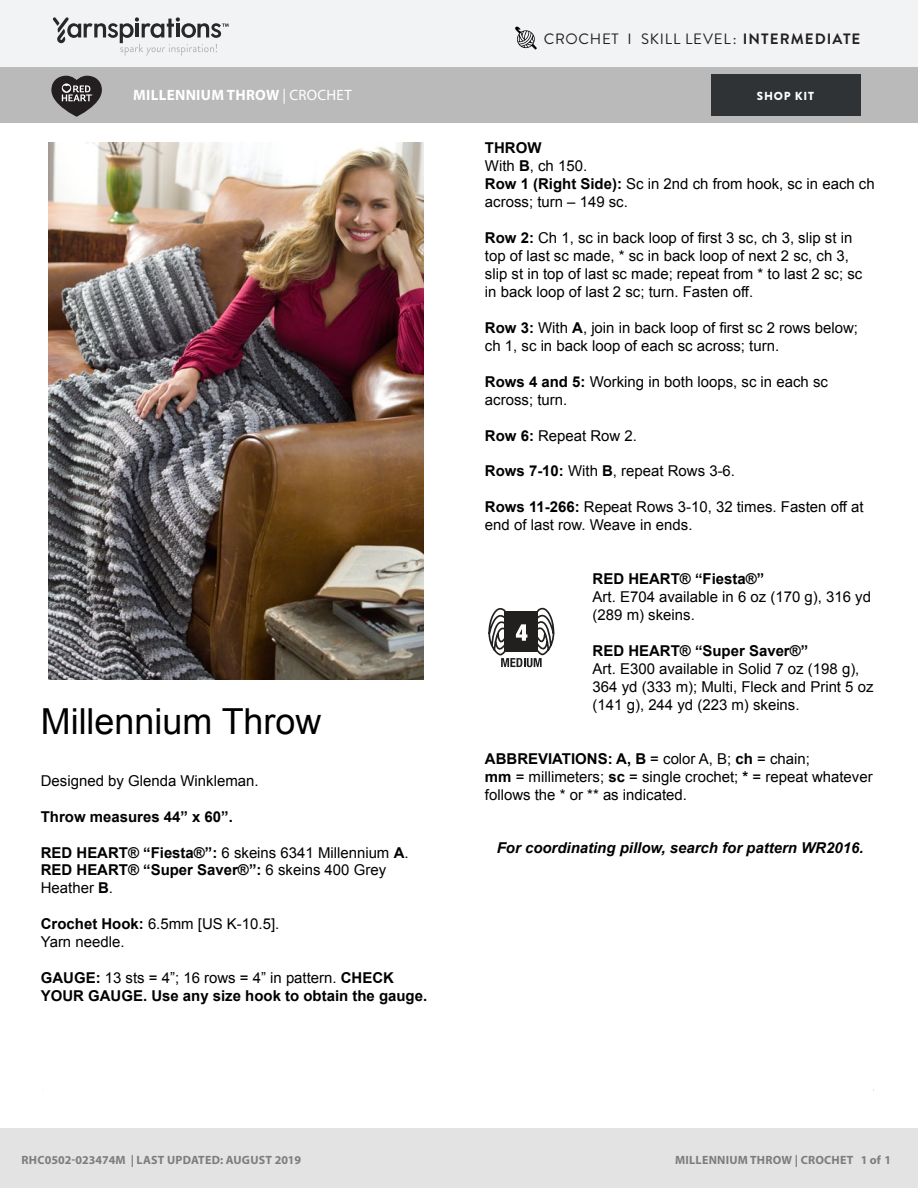
<style>
.page{position:relative;width:918px;height:1188px;background:#fff}
.page>*{position:absolute;margin:0;border:0;box-sizing:border-box;transform-origin:0 0}
.t1{font:35.85px "Arial";color:#000}
.t2{font:15px/18px "Arial";color:#000}
.t3{font:700 15px/18px "Arial";color:#000}
.t4{font:italic 700 15px "Arial";color:#000}
.Skill_Level{font:15px "Brandon Grotesque";letter-spacing:.05em;color:#231f20}
.Pattern_Title{font:700 15px "Myriad Pro";letter-spacing:.02em;color:#fff}
.t5{font:12.3px "Helvetica";color:#000}
.t6{font:700 12px "Myriad Pro";letter-spacing:.02em;color:#7d7d7d}
.t7{font:900 11.7px "Brandon Grotesque";letter-spacing:.065em;color:#fff}
.s1{font-weight:700}
.s2{font-weight:400}
</style>
<div class="page">
<div style="left:0;top:0;width:918px;height:68px;background:#f2f3f4"></div>
<div style="left:0;top:68px;width:918px;height:55px;background:#bbbaba"></div>
<svg style="left:53px;top:17px;width:176px;height:39px"></svg>
<div style="left:711px;top:74px;width:150px;height:42px;background:#2f3336"></div>
<svg style="left:51px;top:76px;width:51px;height:41px"></svg>
<div style="left:0;top:1128px;width:918px;height:60px;background:#e4e3e3"></div>
<img style="left:48px;top:143px;width:376px;height:536px">
<svg style="left:488px;top:607px;width:67px;height:60px"></svg>
<svg style="left:515px;top:26px;width:22px;height:24px"></svg>
<p class="Skill_Level" style="left:544px;top:29px;width:318px">CROCHET I SKILL LEVEL: <span class="s1">INTERMEDIATE</span></p>
<p class="Pattern_Title" style="left:133px;top:85px;width:220px">MILLENNIUM THROW <span class="s2">| CROCHET</span></p>
<p class="t7" style="left:757px;top:88px;width:59px">SHOP KIT</p>
<p class="t1" style="left:41px;top:701px;width:282px">Millennium Throw</p>
<p class="t2" style="left:41px;top:771px;width:219px">Designed by Glenda Winkleman.</p>
<p class="t3" style="left:41px;top:807px;width:194px">Throw measures 44” x 60”.</p>
<p class="t3" style="left:41px;top:843px;width:369px">RED HEART® “Fiesta®”: <span class="s2">6 skeins 6341 Millennium</span> A<span class="s2">.<br></span>RED HEART® “Super Saver®”: <span class="s2">6 skeins 400 Grey<br>Heather</span> B<span class="s2">.</span></p>
<p class="t2" style="left:41px;top:915px;width:240px"><span class="s1">Crochet Hook:</span> 6.5mm [US K-10.5].<br>Yarn needle.</p>
<p class="t3" style="left:41px;top:969px;width:388px">GAUGE: <span class="s2">13 sts = 4”; 16 rows = 4” in pattern.</span> CHECK<br>YOUR GAUGE. Use any size hook to obtain the gauge.</p>
<p class="t2" style="left:485px;top:139px;width:391px"><span class="s1">THROW<br></span>With <span class="s1">B</span>, ch 150.<br><span class="s1">Row 1 (Right Side):</span> Sc in 2nd ch from hook, sc in each ch across; turn – 149 sc.</p>
<p class="t2" style="left:485px;top:229px;width:379px"><span class="s1">Row 2:</span> Ch 1, sc in back loop of first 3 sc, ch 3, slip st in top of last sc made, * sc in back loop of next 2 sc, ch 3, slip st in top of last sc made; repeat from * to last 2 sc; sc in back loop of last 2 sc; turn. Fasten off.</p>
<p class="t2" style="left:485px;top:319px;width:375px"><span class="s1">Row 3:</span> With <span class="s1">A</span>, join in back loop of first sc 2 rows below; ch 1, sc in back loop of each sc across; turn.</p>
<p class="t2" style="left:485px;top:372px;width:344px"><span class="s1">Rows 4 and 5:</span> Working in both loops, sc in each sc across; turn.</p>
<p class="t2" style="left:485px;top:426px;width:154px"><span class="s1">Row 6:</span> Repeat Row 2.</p>
<p class="t2" style="left:485px;top:462px;width:252px"><span class="s1">Rows 7-10:</span> With <span class="s1">B</span>, repeat Rows 3-6.</p>
<p class="t2" style="left:485px;top:498px;width:380px"><span class="s1">Rows 11-266:</span> Repeat Rows 3-10, 32 times. Fasten off at end of last row. Weave in ends.</p>
<p class="t2" style="left:593px;top:570px;width:280px"><span class="s1">RED HEART® “Fiesta®”<br></span>Art. E704 available in 6 oz (170 g), 316 yd (289 m) skeins.</p>
<p class="t2" style="left:593px;top:642px;width:282px"><span class="s1">RED HEART® “Super Saver®”<br></span>Art. E300 available in Solid 7 oz (198 g), 364 yd (333 m); Multi, Fleck and Print 5 oz (141 g), 244 yd (223 m) skeins.</p>
<p class="t2" style="left:485px;top:749px;width:389px"><span class="s1">ABBREVIATIONS: A, B</span> = color A, B; <span class="s1">ch</span> = chain;<br><span class="s1">mm</span> = millimeters; <span class="s1">sc</span> = single crochet; <span class="s1">*</span> = repeat whatever follows the * or ** as indicated.</p>
<p class="t4" style="left:497px;top:840px;width:368px">For coordinating pillow, search for pattern WR2016.</p>
<p class="t6" style="left:22px;top:1152px;width:281px">RHC0502-023474M | LAST UPDATED: AUGUST 2019</p>
<p class="t6" style="left:675px;top:1152px;width:217px">MILLENNIUM THROW | CROCHET 1 of 1</p>
<p class="t5" style="left:129px;top:1152px;width:150px">Greenville, SC 29612-0229</p>
</div>
